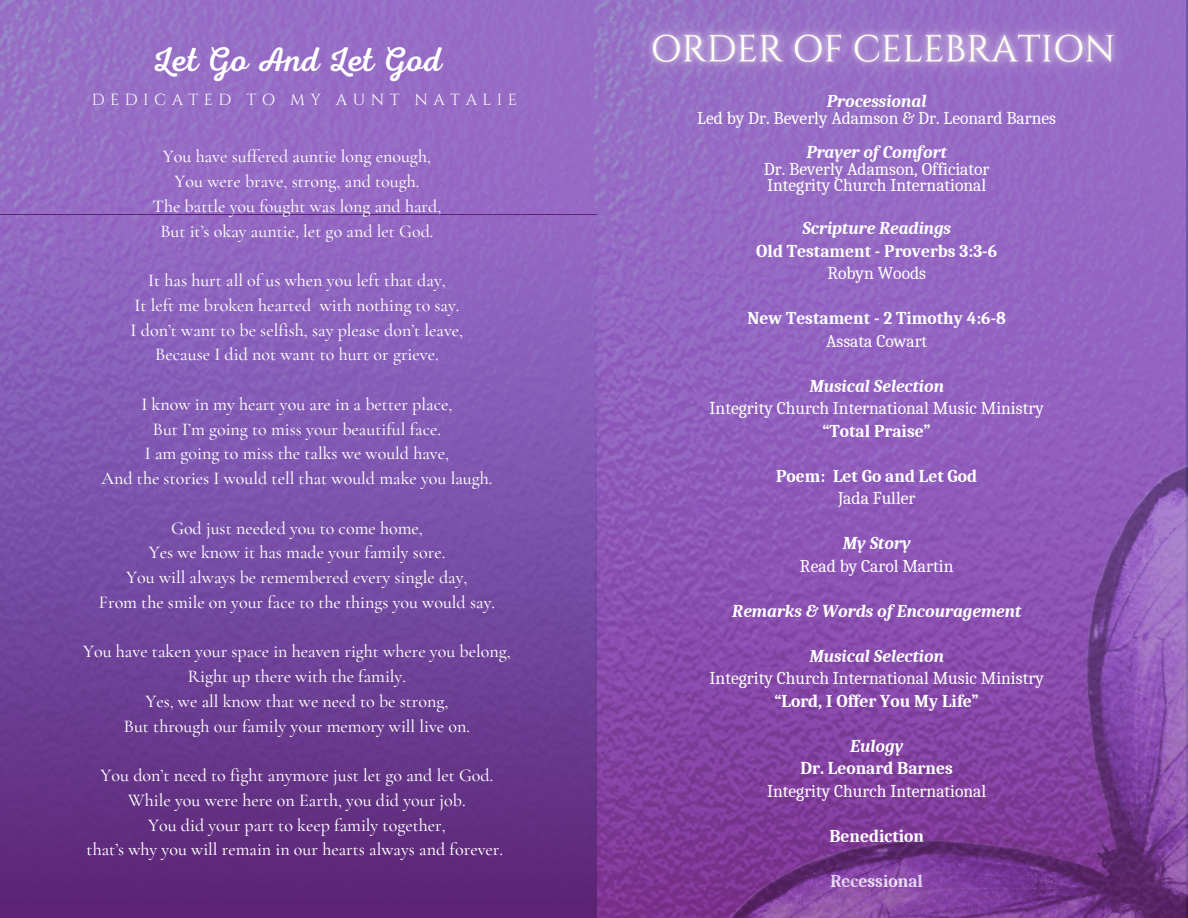
<style>
.page{position:relative;width:1188px;height:918px;background:#fff}
.page>*{position:absolute;margin:0;border:0;box-sizing:border-box;transform-origin:0 0}
.t1{font:34.5px "Nexa Script";color:#fff}
.t2{font:500 18px/24.8px "Cormorant Garamond";color:#fff;text-align:center}
.t3{font:17.55px/22.5px "Caladea";color:#fff;text-align:center}
.t4{font:700 17.55px/22.5px "Caladea";color:#fff;text-align:center}
.t5{font:italic 700 17.55px "Caladea";color:#fff}
.t6{font:16.05px "Cinzel";letter-spacing:.34em;color:#fff}
.s1{font-weight:700;font-style:italic}
.s2{font-style:italic}
.s3{font-weight:400}
.s4{font-weight:700}
</style>
<div class="page">
<img style="left:0;top:0;width:1186px;height:235px">
<svg style="left:596px;top:235px;width:592px;height:683px;background:#8f5cba"></svg>
<div style="left:0;top:215px;width:596px;height:703px;background:linear-gradient(to bottom,#946fcb,#592678)"></div>
<img style="left:611px;top:0;width:545px;height:116px">
<img style="left:696px;top:446px;width:492px;height:472px">
<h4 class="t1" style="left:152px;top:40px;width:292px">Let Go And Let God</h4>
<h4 class="t6" style="left:92px;top:89px;width:427px">DEDICATED TO MY AUNT NATALIE</h4>
<h4 class="t2" style="left:153px;top:144px;width:290px">You have suffered auntie long enough, You were brave, strong, and tough.<br>The battle you fought was long and hard, But it’s okay auntie, let go and let God.</h4>
<h4 class="t2" style="left:131px;top:268px;width:334px">It has hurt all of us when you left that day,<br>It left me broken hearted with nothing to say.<br>I don’t want to be selfish, say please don’t leave, Because I did not want to hurt or grieve.</h4>
<h4 class="t2" style="left:102px;top:392px;width:392px">I know in my heart you are in a better place,<br>But I’m going to miss your beautiful face.<br>I am going to miss the talks we would have,<br>And the stories I would tell that would make you laugh.</h4>
<h3 class="t2" style="left:99px;top:516px;width:398px">God just needed you to come home,<br>Yes we know it has made your family sore.<br>You will always be remembered every single day,<br>From the smile on your face to the things you would say.</h3>
<h4 class="t2" style="left:83px;top:639px;width:429px">You have taken your space in heaven right where you belong, Right up there with the family.<br>Yes, we all know that we need to be strong,<br>But through our family your memory will live on.</h4>
<h4 class="t2" style="left:87px;top:763px;width:418px">You don’t need to fight anymore just let go and let God.<br>While you were here on Earth, you did your job.<br>You did your part to keep family together,<br>that’s why you will remain in our hearts always and forever.</h4>
<p class="t3" style="left:697px;top:93px;width:360px;line-height:16.8px"><span class="s1">Processional<br></span>Led by Dr. Beverly Adamson &amp; Dr. Leonard Barnes</p>
<h2 class="t3" style="left:764px;top:144px;width:227px;line-height:16.8px"><span class="s1">Prayer of Comfort<br></span>Dr. Beverly Adamson, Officiator<br>Integrity Church International</h2>
<p class="t4" style="left:756px;top:217px;width:242px"><span class="s2">Scripture Readings<br></span>Old Testament - Proverbs 3:3-6<br><span class="s3">Robyn Woods</span></p>
<h3 class="t4" style="left:748px;top:307px;width:260px">New Testament - 2 Timothy 4:6-8<br><span class="s3">Assata Cowart</span></h3>
<h3 class="t3" style="left:710px;top:375px;width:336px"><span class="s1">Musical Selection<br></span>Integrity Church International Music Ministry <span class="s4">“Total Praise”</span></h3>
<h3 class="t4" style="left:776px;top:465px;width:202px">Poem: Let Go and Let God<br><span class="s3">Jada Fuller</span></h3>
<h3 class="t3" style="left:800px;top:532px;width:155px"><span class="s1">My Story<br></span>Read by Carol Martin</h3>
<h3 class="t5" style="left:732px;top:601px;width:290px">Remarks &amp; Words of Encouragement</h3>
<h3 class="t3" style="left:710px;top:645px;width:336px"><span class="s1">Musical Selection<br></span>Integrity Church International Music Ministry <span class="s4">“Lord, I Offer You My Life”</span></h3>
<p class="t3" style="left:767px;top:735px;width:221px"><span class="s1">Eulogy<br></span><span class="s4">Dr. Leonard Barnes<br></span>Integrity Church International</p>
<h4 class="t4" style="left:829px;top:825px;width:96px">Benediction</h4>
<h4 class="t4" style="left:830px;top:870px;width:94px">Recessional</h4>
</div>
